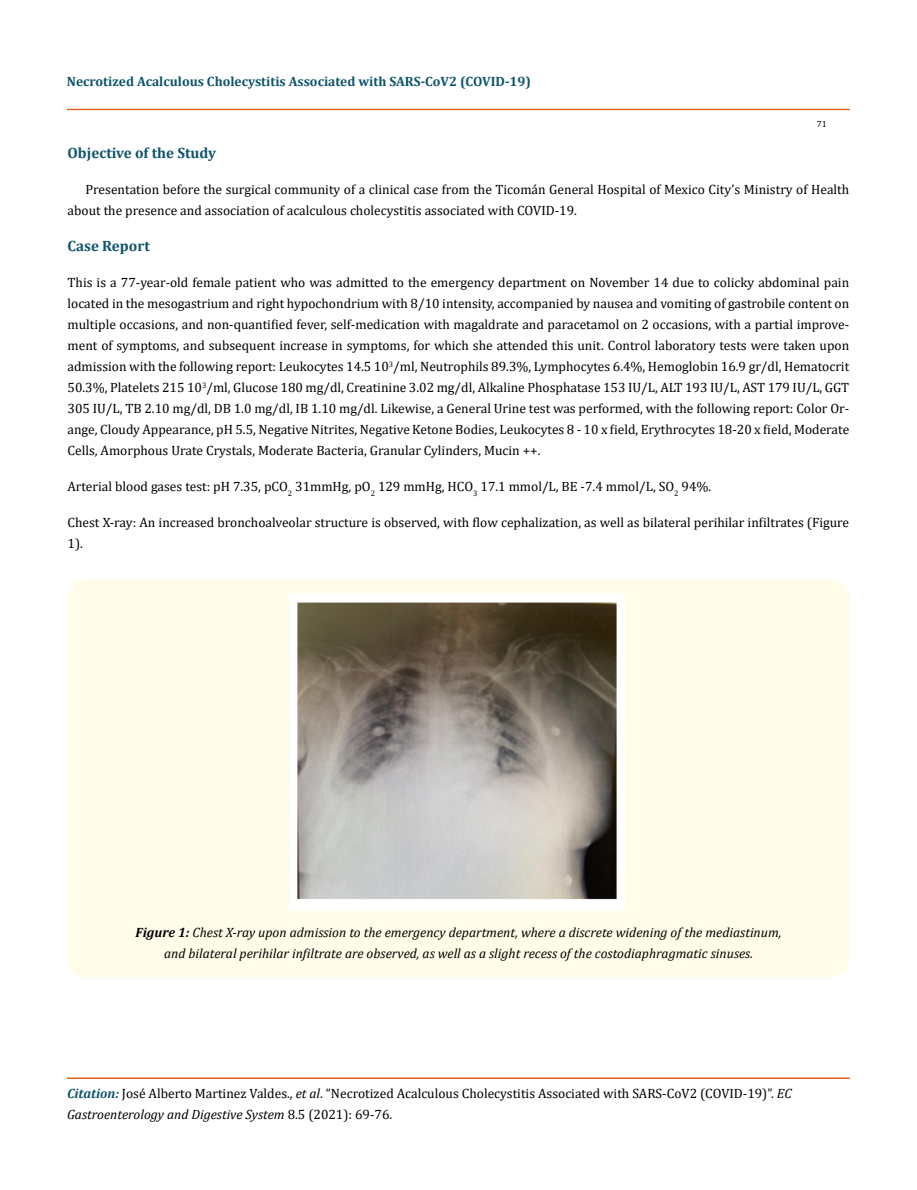
<style>
.page{position:relative;width:917px;height:1190px;background:#fff}
.page>*{position:absolute;margin:0;border:0;box-sizing:border-box;transform-origin:0 0}
.t1{font:700 15px "Cambria";color:#0e546a}
.t2{font:13.5px/21px "Cambria";color:#000}
.t3{font:italic 13.5px/21px "Cambria";color:#000;text-align:center}
.t4{font:700 13.5px "Cambria";color:#0e546a}
.t5{font:9px "Cambria";color:#000}
.s1{font-weight:700}
.s2{font-weight:700;font-style:italic;color:#0e546a}
.s3{font-style:italic}
</style>
<div class="page">
<div style="left:67px;top:109px;width:782px;height:1px;border:1px solid #e05d1a"></div>
<div style="left:67px;top:1078px;width:782px;height:1px;border:1px solid #e05d1a"></div>
<div style="left:68px;top:579px;width:781px;height:398px;background:#fffde9;border-radius:18px"></div>
<img style="left:290px;top:593px;width:335px;height:317px">
<p class="t4" style="left:67px;top:72px;width:466px">Necrotized Acalculous Cholecystitis Associated with SARS-CoV2 (COVID-19)</p>
<p class="t5" style="left:816px;top:118px;width:11px">71</p>
<p class="t1" style="left:68px;top:143px;width:150px">Objective of the Study</p>
<p class="t2" style="left:68px;top:179px;width:783px;text-indent:18px">Presentation before the surgical community of a clinical case from the Ticomán General Hospital of Mexico City’s Ministry of Health about the presence and association of acalculous cholecystitis associated with COVID-19.</p>
<p class="t1" style="left:68px;top:236px;width:84px">Case Report</p>
<p class="t2" style="left:67px;top:272px;width:783px;text-align:justify">This is a 77-year-old female patient who was admitted to the emergency department on November 14 due to colicky abdominal pain located in the mesogastrium and right hypochondrium with 8/10 intensity, accompanied by nausea and vomiting of gastrobile content on multiple occasions, and non-quantified fever, self-medication with magaldrate and paracetamol on 2 occasions, with a partial improve&shy;ment of symptoms, and subsequent increase in symptoms, for which she attended this unit. Control laboratory tests were taken upon admission with the following report: Leukocytes 14.5 10<sup>3</sup>/ml, Neutrophils 89.3%, Lymphocytes 6.4%, Hemoglobin 16.9 gr/dl, Hematocrit 50.3%, Platelets 215 10<sup>3</sup>/ml, Glucose 180 mg/dl, Creatinine 3.02 mg/dl, Alkaline Phosphatase 153 IU/L, ALT 193 IU/L, AST 179 IU/L, GGT 305 IU/L, TB 2.10 mg/dl, DB 1.0 mg/dl, IB 1.10 mg/dl. Likewise, a General Urine test was performed, with the following report: Color Or&shy;ange, Cloudy Appearance, pH 5.5, Negative Nitrites, Negative Ketone Bodies, Leukocytes 8 - 10 x field, Erythrocytes 18-20 x field, Moderate Cells, Amorphous Urate Crystals, Moderate Bacteria, Granular Cylinders, Mucin ++.</p>
<p class="t2" style="left:67px;top:476px;width:645px">Arterial blood gases test: pH 7.35, pCO<sub>2</sub> 31mmHg, pO<sub>2</sub> 129 mmHg, HCO<sub>3</sub> 17.1 mmol/L, BE -7.4 mmol/L, SO<sub>2</sub> 94%.</p>
<p class="t2" style="left:67px;top:512px;width:783px">Chest X-ray: An increased bronchoalveolar structure is observed, with flow cephalization, as well as bilateral perihilar infiltrates (Figure<br>1).</p>
<p class="t3" style="left:135px;top:921px;width:647px"><span class="s1">Figure 1:</span> Chest X-ray upon admission to the emergency department, where a discrete widening of the mediastinum, and bilateral perihilar infiltrate are observed, as well as a slight recess of the costodiaphragmatic sinuses.</p>
<p class="t2" style="left:67px;top:1083px;width:726px"><span class="s2">Citation:</span> José Alberto Martinez Valdes., <span class="s3">et al</span>. “Necrotized Acalculous Cholecystitis Associated with SARS-CoV2 (COVID-19)”. <span class="s3">EC<br>Gastroenterology and Digestive System</span> 8.5 (2021): 69-76.</p>
</div>
